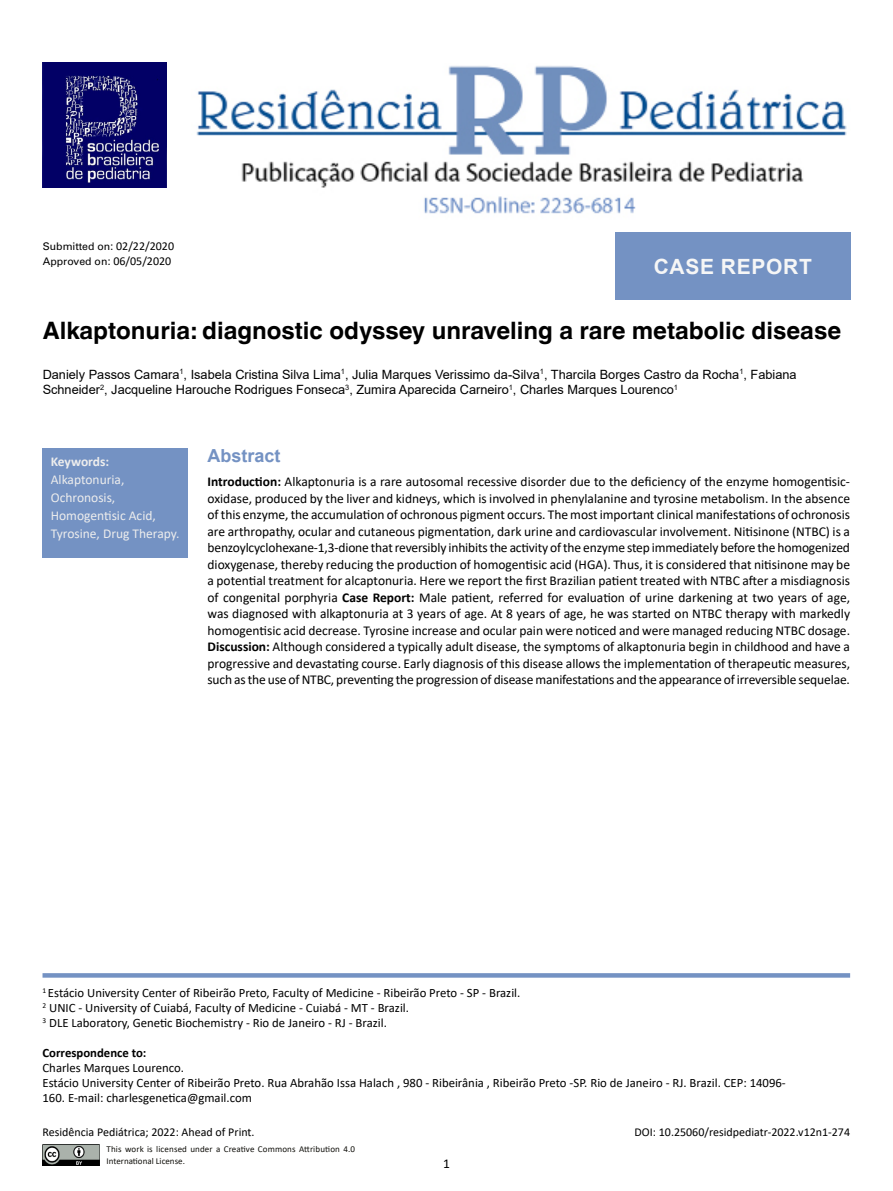
<style>
.page{position:relative;width:893px;height:1191px;background:#fff}
.page>*{position:absolute;margin:0;border:0;box-sizing:border-box;transform-origin:0 0}
.t1{font:700 24px "Helvetica World";color:#000}
.t2{font:700 21px "Arial";letter-spacing:.035em;color:#f6f6f6}
.t3{font:700 18px "Arial";color:#7492c3}
.t4{font:13.5px/16.5px "Calibri";letter-spacing:-.01em;color:#000;text-align:justify}
.t5{font:13.5px/18px "Calibri";color:#ededed}
.t6{font:700 13.5px "Calibri";letter-spacing:-.01em;color:#ededed}
.t7{font:12.75px/15px "Calibri";color:#000}
.t8{font:12.75px/15.3px "Arial";color:#000}
.t9{font:700 12.75px "Calibri";color:#000}
.t10{font:12px "Calibri";color:#000}
.t11{font:10.5px "Univers LT Std";color:#000}
.t12{font:9px/12px "Calibri";letter-spacing:.015em;color:#12110c}
.s1{font-family:"Calibri";font-size:12px}
.s2{font-family:"Univers LT Std";font-size:10.5px}
.s3{font-weight:700}
</style>
<div class="page">
<svg style="left:43px;top:973px;width:807px;height:4px;background:#7996c5"></svg>
<img style="left:196px;top:66px;width:651px;height:148px">
<img style="left:43px;top:62px;width:123px;height:125px">
<div style="left:42px;top:449px;width:145px;height:109px;background:#7492c3"></div>
<div style="left:615px;top:233px;width:235px;height:67px;background:#7492c3"></div>
<img style="left:43px;top:1144px;width:56px;height:21px">
<p class="t11" style="left:43px;top:240px;width:133px">Submitted on<span class="s1">: 02/22/2020</span></p>
<p class="t10" style="left:43px;top:252px;width:130px"><span class="s2">Approved on</span>: 06/05/2020</p>
<h2 class="t2" style="left:654px;top:252px;width:160px">CASE REPORT</h2>
<h1 class="t1" style="left:43px;top:316px;width:800px">Alkaptonuria: diagnostic odyssey unraveling a rare metabolic disease</h1>
<p class="t8" style="left:43px;top:366px;width:755px">Daniely Passos Camara<sup>1</sup>, Isabela Cristina Silva Lima<sup>1</sup>, Julia Marques Verissimo da-Silva<sup>1</sup>, Tharcila Borges Castro da Rocha<sup>1</sup>, Fabiana<br>Schneider<sup>2</sup>, Jacqueline Harouche Rodrigues Fonseca<sup>3</sup>, Zumira Aparecida Carneiro<sup>1</sup>, Charles Marques Lourenco<sup>1</sup></p>
<p class="t6" style="left:51px;top:451px;width:60px">Keywords:</p>
<p class="t5" style="left:51px;top:470px;width:130px">Alkaptonuria,<br>Ochronosis,<br>Homogentisic Acid,<br>Tyrosine, Drug Therapy.</p>
<h3 class="t3" style="left:208px;top:442px;width:75px">Abstract</h3>
<p class="t4" style="left:208px;top:473px;width:644px"><span class="s3">Introduction:</span> Alkaptonuria is a rare autosomal recessive disorder due to the deficiency of the enzyme homogentisic&shy;oxidase, produced by the liver and kidneys, which is involved in phenylalanine and tyrosine metabolism. In the absence of this enzyme, the accumulation of ochronous pigment occurs. The most important clinical manifestations of ochronosis are arthropathy, ocular and cutaneous pigmentation, dark urine and cardiovascular involvement. Nitisinone (NTBC) is a benzoylcyclohexane-1,3-dione that reversibly inhibits the activity of the enzyme step immediately before the homogenized dioxygenase, thereby reducing the production of homogentisic acid (HGA). Thus, it is considered that nitisinone may be a potential treatment for alcaptonuria. Here we report the first Brazilian patient treated with NTBC after a misdiagnosis of congenital porphyria <span class="s3">Case Report:</span> Male patient, referred for evaluation of urine darkening at two years of age, was diagnosed with alkaptonuria at 3 years of age. At 8 years of age, he was started on NTBC therapy with markedly homogentisic acid decrease. Tyrosine increase and ocular pain were noticed and were managed reducing NTBC dosage.<br><span class="s3">Discussion:</span> Although considered a typically adult disease, the symptoms of alkaptonuria begin in childhood and have a progressive and devastating course. Early diagnosis of this disease allows the implementation of therapeutic measures, such as the use of NTBC, preventing the progression of disease manifestations and the appearance of irreversible sequelae.</p>
<p class="t7" style="left:43px;top:985px;width:479px"><sup>1</sup> Estácio University Center of Ribeirão Preto, Faculty of Medicine - Ribeirão Preto - SP - Brazil.<br><sup>2</sup> UNIC - University of Cuiabá, Faculty of Medicine - Cuiabá - MT - Brazil.<br><sup>3</sup> DLE Laboratory, Genetic Biochemistry - Rio de Janeiro - RJ - Brazil.</p>
<p class="t9" style="left:43px;top:1043px;width:105px">Correspondence to:</p>
<p class="t7" style="left:43px;top:1060px;width:745px">Charles Marques Lourenco.<br>Estácio University Center of Ribeirão Preto. Rua Abrahão Issa Halach , 980 - Ribeirânia , Ribeirão Preto -SP. Rio de Janeiro - RJ. Brazil. CEP: 14096-<br>160. E-mail: charlesgenetica@gmail.com</p>
<p class="t10" style="left:43px;top:1123px;width:214px">Residência Pediátrica; 2022: Ahead of Print.</p>
<p class="t12" style="left:107px;top:1143px;width:250px">This work is licensed under a Creative Commons Attribution 4.0<br>International License.</p>
<p class="t4" style="left:443px;top:1154px;width:8px">1</p>
<p class="t10" style="left:635px;top:1123px;width:217px">DOI: 10.25060/residpediatr-2022.v12n1-274</p>
</div>
